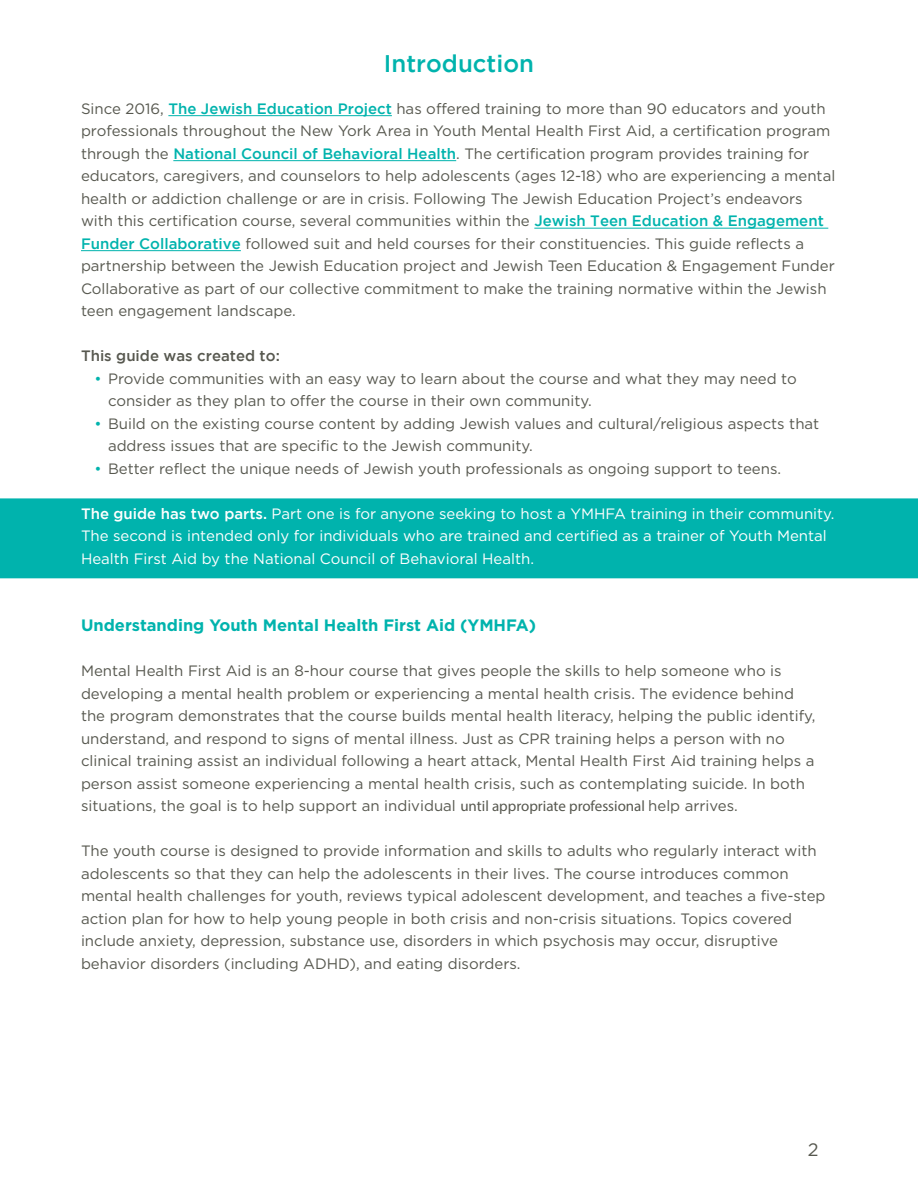
<style>
.page{position:relative;width:918px;height:1188px;background:#fff}
.page>*{position:absolute;margin:0;border:0;box-sizing:border-box;transform-origin:0 0}
.t1{font:500 24px "Gotham";color:#00b3ad}
.t2{font:18px "Gotham";color:#57584f}
.t3{font:700 16.5px "Gotham";color:#00b3ad}
.t4{font:15px/22.5px "Gotham";color:#57584f}
.t5{font:15px/22.5px "Gotham";color:#fff}
.t6{font:500 15px "Gotham";color:#57584f}
.s1{font-weight:500;color:#00b3ad}
.s2{color:#00b3ad}
.s3{font-weight:500}
.s4{font-family:"Myriad Pro"}
</style>
<div class="page">
<div style="left:0;top:498px;width:918px;height:80px;background:#00b3ad"></div>
<hr style="left:168px;top:115px;width:224px;height:1px;background:#00b3ad">
<hr style="left:173px;top:160px;width:283px;height:1px;background:#00b3ad">
<hr style="left:534px;top:228px;width:294px;height:1px;background:#00b3ad">
<hr style="left:81px;top:250px;width:160px;height:1px;background:#00b3ad">
<h1 class="t1" style="left:384px;top:49px;width:152px">Introduction</h1>
<p class="t4" style="left:81px;top:97px;width:756px">Since 2016, <span class="s1">The Jewish Education Project</span> has offered training to more than 90 educators and youth professionals throughout the New York Area in Youth Mental Health First Aid, a certification program through the <span class="s1">National Council of Behavioral Health</span>. The certification program provides training for educators, caregivers, and counselors to help adolescents (ages 12-18) who are experiencing a mental health or addiction challenge or are in crisis. Following The Jewish Education Project’s endeavors with this certification course, several communities within the <span class="s1">Jewish Teen Education &amp; Engagement Funder Collaborative</span> followed suit and held courses for their constituencies. This guide reflects a partnership between the Jewish Education project and Jewish Teen Education &amp; Engagement Funder Collaborative as part of our collective commitment to make the training normative within the Jewish teen engagement landscape.</p>
<p class="t6" style="left:81px;top:347px;width:200px">This guide was created to:</p>
<p class="t4" style="left:108px;top:367px;width:690px;text-indent:-14px"><span class="s2">•</span> Provide communities with an easy way to learn about the course and what they may need to consider as they plan to offer the course in their own community.</p>
<p class="t4" style="left:108px;top:412px;width:713px;text-indent:-14px"><span class="s2">•</span> Build on the existing course content by adding Jewish values and cultural/religious aspects that address issues that are specific to the Jewish community.</p>
<p class="t4" style="left:94px;top:457px;width:688px"><span class="s2">•</span> Better reflect the unique needs of Jewish youth professionals as ongoing support to teens.</p>
<p class="t5" style="left:81px;top:502px;width:755px"><span class="s3">The guide has two parts.</span> Part one is for anyone seeking to host a YMHFA training in their community.<br>The second is intended only for individuals who are trained and certified as a trainer of Youth Mental<br>Health First Aid by the National Council of Behavioral Health.</p>
<p class="t3" style="left:81px;top:615px;width:457px">Understanding Youth Mental Health First Aid (YMHFA)</p>
<p class="t4" style="left:81px;top:659px;width:736px">Mental Health First Aid is an 8-hour course that gives people the skills to help someone who is developing a mental health problem or experiencing a mental health crisis. The evidence behind the program demonstrates that the course builds mental health literacy, helping the public identify, understand, and respond to signs of mental illness. Just as CPR training helps a person with no clinical training assist an individual following a heart attack, Mental Health First Aid training helps a person assist someone experiencing a mental health crisis, such as contemplating suicide. In both situations, the goal is to help support an individual <span class="s4">until appropriate professional</span> help arrives.</p>
<p class="t4" style="left:81px;top:839px;width:746px">The youth course is designed to provide information and skills to adults who regularly interact with adolescents so that they can help the adolescents in their lives. The course introduces common mental health challenges for youth, reviews typical adolescent development, and teaches a five-step action plan for how to help young people in both crisis and non-crisis situations. Topics covered include anxiety, depression, substance use, disorders in which psychosis may occur, disruptive behavior disorders (including ADHD), and eating disorders.</p>
<p class="t2" style="left:808px;top:1140px;width:12px">2</p>
</div>
